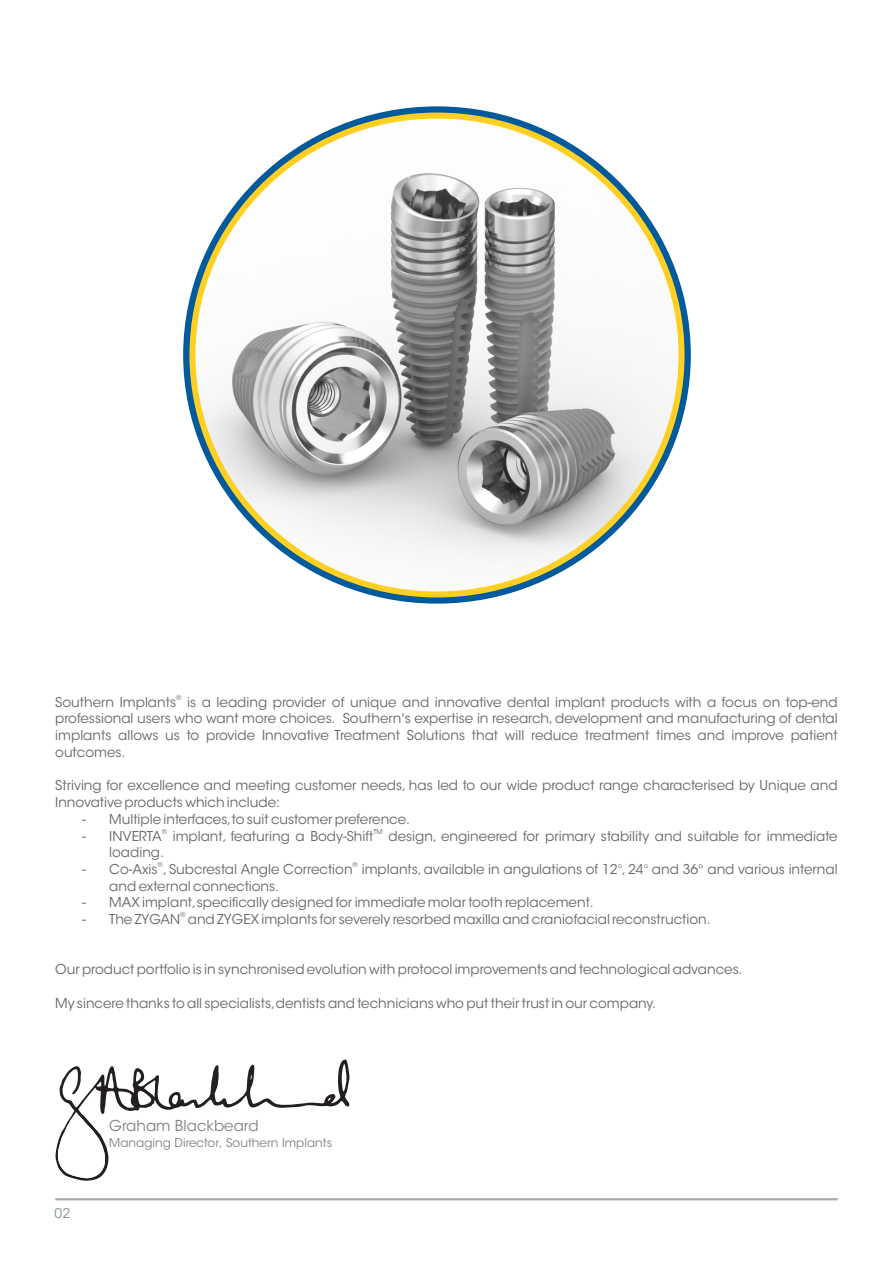
<style>
.page{position:relative;width:893px;height:1263px;background:#fff}
.page>*{position:absolute;margin:0;border:0;box-sizing:border-box;transform-origin:0 0}
.t1{font:15px "ITC Avant Garde Std";color:#808285}
.t2{font:13.5px/16.8px "ITC Avant Garde Std";color:#666}
.t3{font:13.5px "ITC Avant Garde Std";color:#89969b}
.t4{font:12px "ITC Avant Garde Std";color:#808285}
.t5{font:6.75px "ITC Avant Garde Std";color:#666}
.s1{font-family:"Avant Garde IT Cby BT"}
</style>
<div class="page">
<svg style="left:183px;top:106px;width:508px;height:498px"></svg>
<svg style="left:189px;top:113px;width:495px;height:484px"></svg>
<svg style="left:55px;top:1059px;width:295px;height:122px"></svg>
<hr style="left:55px;top:1198px;width:783px;height:2px;background:#a7a9ac">
<p class="t5" style="left:176px;top:695px;width:7px">®</p>
<p class="t2" style="left:55px;top:695px;width:784px;text-align:justify">Southern Implants is a leading provider of unique and innovative dental implant products with a focus on top-end professional users who want more choices. Southern's expertise in research, development and manufacturing of dental implants allows us to provide Innovative Treatment Solutions that will reduce treatment times and improve patient outcomes.</p>
<p class="t2" style="left:55px;top:779px;width:784px">Striving for excellence and meeting customer needs, has led to our wide product range characterised by Unique and<br>Innovative products which include:</p>
<p class="t2" style="left:82px;top:812px;width:329px">- Multiple interfaces,to suit customer preference.</p>
<p class="t5" style="left:162px;top:829px;width:7px">®</p>
<p class="t5" style="left:373px;top:829px;width:11px">TM</p>
<p class="t2" style="left:109px;top:829px;width:730px;text-indent:-27px">- INVERTA implant, featuring a Body-Shift design, engineered for primary stability and suitable for immediate loading.</p>
<p class="t5" style="left:158px;top:862px;width:7px">®</p>
<p class="t5" style="left:353px;top:862px;width:7px">®</p>
<p class="t2" style="left:109px;top:862px;width:730px;text-indent:-27px">- Co-Axis , Subcrestal Angle Correction implants, available in angulations of 12<span class="s1">°</span>, 24<span class="s1">°</span> and 36° and various internal and external connections.</p>
<p class="t2" style="left:82px;top:896px;width:513px">- MAX implant,specifically designed for immediate molar tooth replacement.</p>
<p class="t5" style="left:180px;top:912px;width:7px">®</p>
<p class="t2" style="left:82px;top:912px;width:630px">- The ZYGAN and ZYGEX implants for severely resorbed maxilla and craniofacial reconstruction.</p>
<p class="t2" style="left:55px;top:963px;width:689px">Our product portfolio is in synchronised evolution with protocol improvements and technological advances.</p>
<p class="t2" style="left:55px;top:996px;width:602px">My sincere thanks to all specialists,dentists and technicians who put their trust in our company.</p>
<p class="t3" style="left:55px;top:1208px;width:17px">02</p>
<p class="t1" style="left:109px;top:1120px;width:151px">Graham Blackbeard</p>
<p class="t4" style="left:109px;top:1138px;width:224px">Managing Director, Southern Implants</p>
</div>
